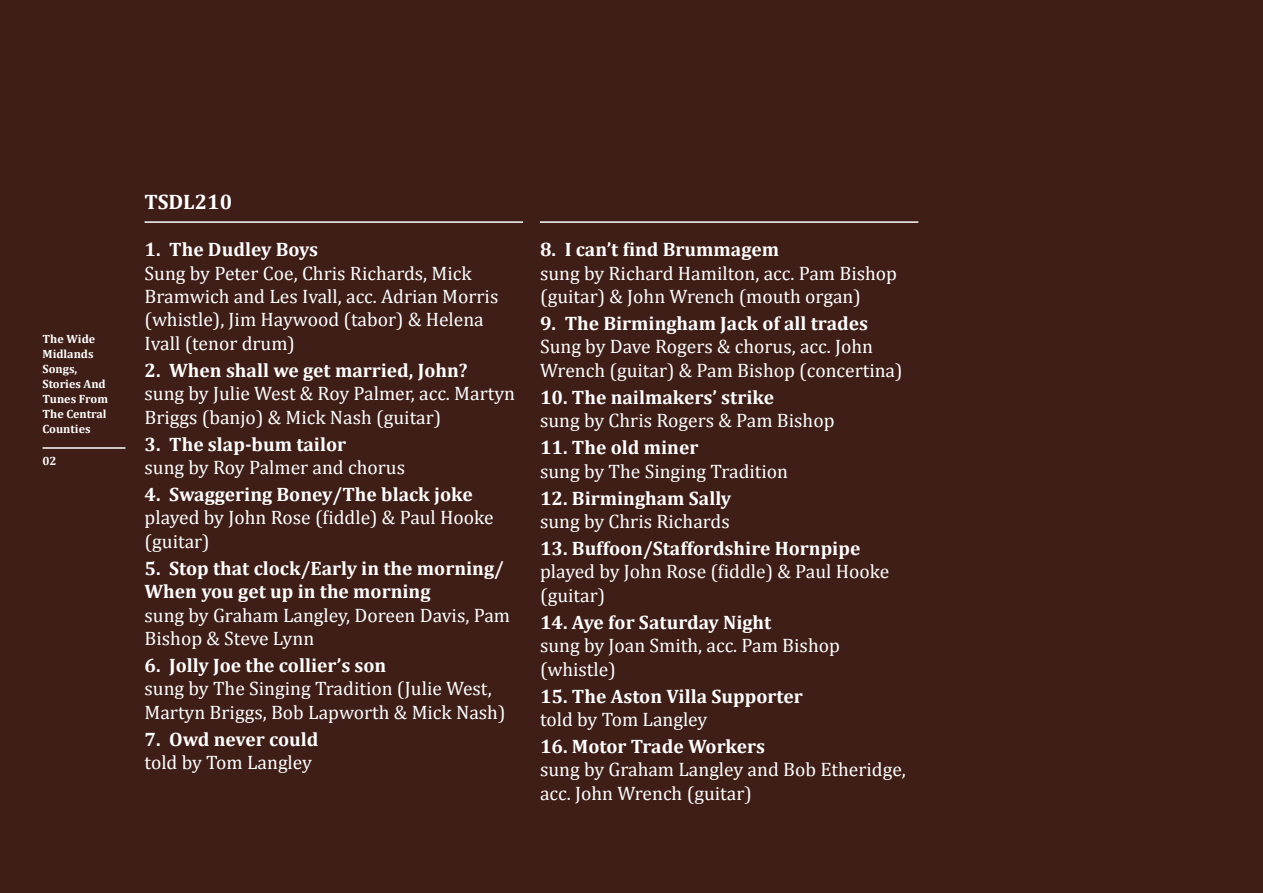
<style>
.page{position:relative;width:1263px;height:893px;background:#3f1e17}
.page>*{position:absolute;margin:0;border:0;box-sizing:border-box;transform-origin:0 0}
.t1{font:700 21px "Cambria";color:#fff}
.t2{font:19.5px/23.4px "Cambria";color:#fff}
.t3{font:700 19.5px/23.4px "Cambria";color:#fff}
.t4{font:700 12px/15px "Cambria";color:#fff}
</style>
<div class="page">
<hr style="left:145px;top:221px;width:378px;height:2px;background:#fff">
<hr style="left:540px;top:221px;width:378px;height:2px;background:#fff">
<hr style="left:43px;top:447px;width:82px;height:2px;background:#fff">
<p class="t4" style="left:43px;top:331px;width:67px">The Wide<br>Midlands<br>Songs,<br>Stories And<br>Tunes From<br>The Central<br>Counties</p>
<p class="t4" style="left:43px;top:453px;width:16px">02</p>
<p class="t1" style="left:145px;top:189px;width:89px">TSDL210</p>
<p class="t3" style="left:145px;top:237px;width:175px">1. The Dudley Boys</p>
<p class="t2" style="left:145px;top:261px;width:355px">Sung by Peter Coe, Chris Richards, Mick Bramwich and Les Ivall, acc. Adrian Morris (whistle), Jim Haywood (tabor) &amp; Helena Ivall (tenor drum)</p>
<p class="t3" style="left:145px;top:358px;width:325px">2. When shall we get married, John?</p>
<p class="t2" style="left:145px;top:382px;width:372px">sung by Julie West &amp; Roy Palmer, acc. Martyn<br>Briggs (banjo) &amp; Mick Nash (guitar)</p>
<p class="t3" style="left:145px;top:432px;width:203px">3. The slap-bum tailor</p>
<p class="t2" style="left:145px;top:456px;width:262px">sung by Roy Palmer and chorus</p>
<p class="t3" style="left:145px;top:482px;width:330px">4. Swaggering Boney/The black joke</p>
<p class="t2" style="left:145px;top:506px;width:351px">played by John Rose (fiddle) &amp; Paul Hooke (guitar)</p>
<p class="t3" style="left:145px;top:556px;width:361px">5. Stop that clock/Early in the morning/<br>When you get up in the morning</p>
<p class="t2" style="left:145px;top:603px;width:367px">sung by Graham Langley, Doreen Davis, Pam<br>Bishop &amp; Steve Lynn</p>
<p class="t3" style="left:145px;top:653px;width:243px">6. Jolly Joe the collier’s son</p>
<p class="t2" style="left:145px;top:677px;width:362px">sung by The Singing Tradition (Julie West,<br>Martyn Briggs, Bob Lapworth &amp; Mick Nash)</p>
<p class="t3" style="left:145px;top:727px;width:175px">7. Owd never could</p>
<p class="t2" style="left:145px;top:751px;width:169px">told by Tom Langley</p>
<p class="t3" style="left:540px;top:237px;width:241px">8. I can’t find Brummagem</p>
<p class="t2" style="left:540px;top:261px;width:358px">sung by Richard Hamilton, acc. Pam Bishop (guitar) &amp; John Wrench (mouth organ)</p>
<p class="t3" style="left:540px;top:311px;width:329px">9. The Birmingham Jack of all trades</p>
<p class="t2" style="left:540px;top:335px;width:364px">Sung by Dave Rogers &amp; chorus, acc. John<br>Wrench (guitar) &amp; Pam Bishop (concertina)</p>
<p class="t3" style="left:540px;top:385px;width:235px">10. The nailmakers’ strike</p>
<p class="t2" style="left:540px;top:409px;width:296px">sung by Chris Rogers &amp; Pam Bishop</p>
<p class="t3" style="left:540px;top:435px;width:160px">11. The old miner</p>
<p class="t2" style="left:540px;top:459px;width:250px">sung by The Singing Tradition</p>
<p class="t3" style="left:540px;top:486px;width:193px">12. Birmingham Sally</p>
<p class="t2" style="left:540px;top:510px;width:191px">sung by Chris Richards</p>
<p class="t3" style="left:540px;top:536px;width:322px">13. Buffoon/Staffordshire Hornpipe</p>
<p class="t2" style="left:540px;top:560px;width:351px">played by John Rose (fiddle) &amp; Paul Hooke (guitar)</p>
<p class="t3" style="left:540px;top:610px;width:233px">14. Aye for Saturday Night</p>
<p class="t2" style="left:540px;top:634px;width:301px">sung by Joan Smith, acc. Pam Bishop (whistle)</p>
<p class="t3" style="left:540px;top:684px;width:264px">15. The Aston Villa Supporter</p>
<p class="t2" style="left:540px;top:708px;width:169px">told by Tom Langley</p>
<p class="t3" style="left:540px;top:734px;width:226px">16. Motor Trade Workers</p>
<p class="t2" style="left:540px;top:758px;width:367px">sung by Graham Langley and Bob Etheridge, acc. John Wrench (guitar)</p>
</div>
